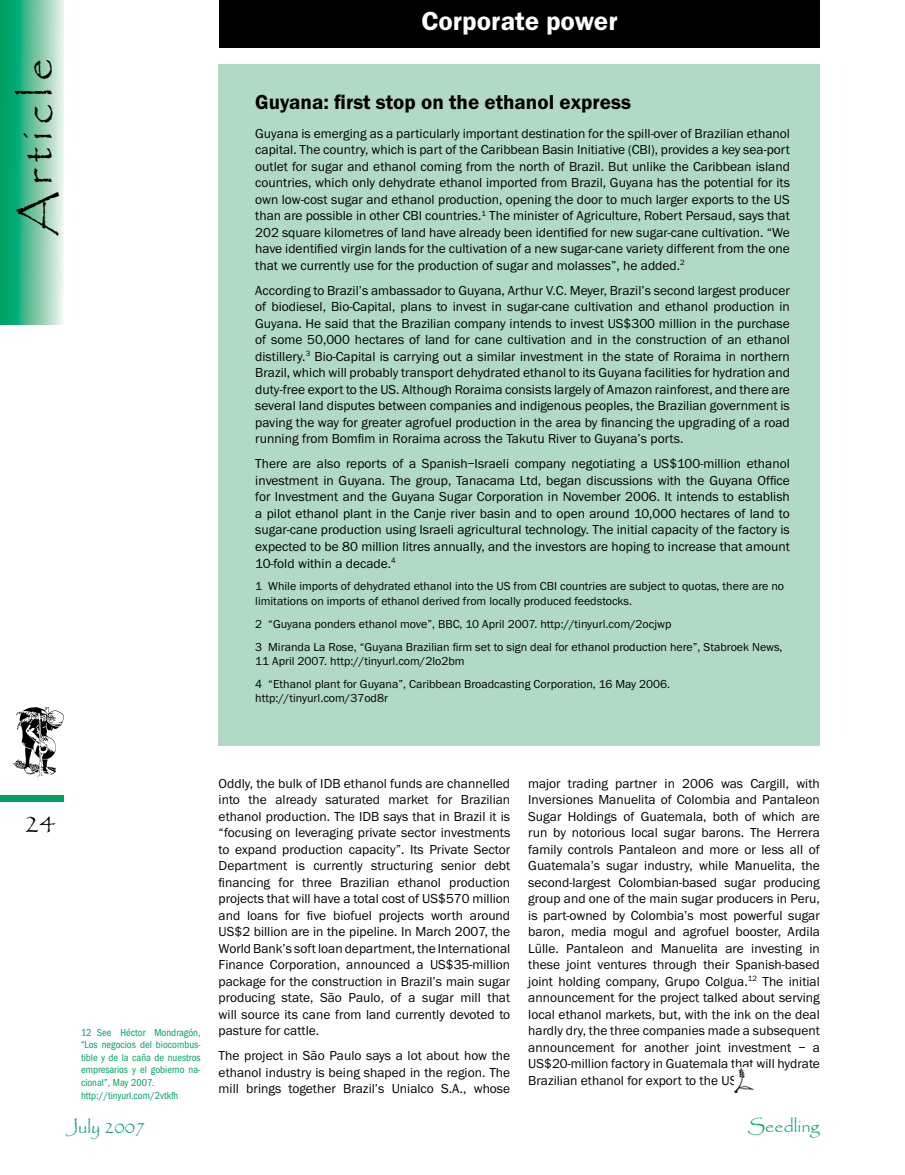
<style>
.page{position:relative;width:905px;height:1175px;background:#fff}
.page>*{position:absolute;margin:0;border:0;box-sizing:border-box;transform-origin:0 0}
.t1{font:45px "Papyrus";letter-spacing:.15em;color:#000}
.t2{font:600 27px "Franklin Got ITC";color:#fff}
.t3{font:27px "Papyrus";color:#000}
.t4{font:600 21px "Franklin Got ITC";color:#000}
.t5{font:18px "Papyrus";color:#00a160}
.t6{font:13.5px/16.5px "Franklin Got ITC";color:#000;text-align:justify}
.t7{font:12px/23px "Franklin Got ITC";color:#000}
.t8{font:10.5px/12.6px "Franklin Got Cd ITC";color:#00a160}
</style>
<div class="page">
<div style="left:0;top:795px;width:64px;height:6px;background:#00a160"></div>
<svg style="left:12px;top:707px;width:52px;height:69px"></svg>
<svg style="left:0;top:0;width:64px;height:324px;background:#62c39e"></svg>
<div style="left:219px;top:64px;width:600px;height:682px;background:#b0dac6"></div>
<img style="left:734px;top:1067px;width:20px;height:25px">
<div style="left:219px;top:0;width:600px;height:47px;background:#000"></div>
<h1 class="t1" style="left:10px;top:236px;width:179px;rotate:-90deg">Article</h1>
<h2 class="t2" style="left:421px;top:5px;width:198px">Corporate power</h2>
<h3 class="t4" style="left:255px;top:90px;width:377px">Guyana: first stop on the ethanol express</h3>
<p class="t6" style="left:255px;top:125px;width:536px">Guyana is emerging as a particularly important destination for the spill-over of Brazilian ethanol capital. The country, which is part of the Caribbean Basin Initiative (CBI), provides a key sea-port outlet for sugar and ethanol coming from the north of Brazil. But unlike the Caribbean island countries, which only dehydrate ethanol imported from Brazil, Guyana has the potential for its own low-cost sugar and ethanol production, opening the door to much larger exports to the US than are possible in other CBI countries.<sup>1</sup> The minister of Agriculture, Robert Persaud, says that 202 square kilometres of land have already been identified for new sugar-cane cultivation. “We have identified virgin lands for the cultivation of a new sugar-cane variety different from the one that we currently use for the production of sugar and molasses”, he added.<sup>2</sup></p>
<p class="t6" style="left:255px;top:282px;width:536px">According to Brazil’s ambassador to Guyana, Arthur V.C. Meyer, Brazil’s second largest producer of biodiesel, Bio-Capital, plans to invest in sugar-cane cultivation and ethanol production in Guyana. He said that the Brazilian company intends to invest US$300 million in the purchase of some 50,000 hectares of land for cane cultivation and in the construction of an ethanol distillery.<sup>3</sup> Bio-Capital is carrying out a similar investment in the state of Roraima in northern Brazil, which will probably transport dehydrated ethanol to its Guyana facilities for hydration and duty-free export to the US. Although Roraima consists largely of Amazon rainforest, and there are several land disputes between companies and indigenous peoples, the Brazilian government is paving the way for greater agrofuel production in the area by financing the upgrading of a road running from Bomfim in Roraima across the Takutu River to Guyana’s ports.</p>
<p class="t6" style="left:255px;top:456px;width:536px">There are also reports of a Spanish–Israeli company negotiating a US$100-million ethanol investment in Guyana. The group, Tanacama Ltd, began discussions with the Guyana Office for Investment and the Guyana Sugar Corporation in November 2006. It intends to establish a pilot ethanol plant in the Canje river basin and to open around 10,000 hectares of land to sugar-cane production using Israeli agricultural technology. The initial capacity of the factory is expected to be 80 million litres annually, and the investors are hoping to increase that amount 10-fold within a decade.<sup>4</sup></p>
<p class="t7" style="left:255px;top:579px;width:530px;line-height:14.4px">1 While imports of dehydrated ethanol into the US from CBI countries are subject to quotas, there are no limitations on imports of ethanol derived from locally produced feedstocks.</p>
<p class="t7" style="left:255px;top:612px;width:529px">2 “Guyana ponders ethanol move”, BBC, 10 April 2007. http://tinyurl.com/2ocjwp<br>3 Miranda La Rose, “Guyana Brazilian firm set to sign deal for ethanol production here”, Stabroek News,</p>
<p class="t7" style="left:255px;top:650px;width:416px">11 April 2007. http://tinyurl.com/2lo2bm<br>4 “Ethanol plant for Guyana”, Caribbean Broadcasting Corporation, 16 May 2006.</p>
<p class="t7" style="left:255px;top:687px;width:134px">http://tinyurl.com/37od8r</p>
<h2 class="t3" style="left:24px;top:807px;width:32px">24</h2>
<p class="t8" style="left:81px;top:1025px;width:121px">12 See Héctor Mondragón, “Los negocios del biocombus&shy;tible y de la caña de nuestros empresarios y el gobierno na&shy;cional”, May 2007. http://tinyurl.com/2vtkfh</p>
<p class="t6" style="left:219px;top:775px;width:293px">Oddly, the bulk of IDB ethanol funds are channelled into the already saturated market for Brazilian ethanol production. The IDB says that in Brazil it is “focusing on leveraging private sector investments to expand production capacity”. Its Private Sector Department is currently structuring senior debt financing for three Brazilian ethanol production projects that will have a total cost of US$570 million and loans for five biofuel projects worth around US$2 billion are in the pipeline. In March 2007, the World Bank’s soft loan department, the International Finance Corporation, announced a US$35-million package for the construction in Brazil’s main sugar producing state, São Paulo, of a sugar mill that will source its cane from land currently devoted to pasture for cattle.</p>
<p class="t6" style="left:219px;top:1047px;width:293px">The project in São Paulo says a lot about how the ethanol industry is being shaped in the region. The mill brings together Brazil’s Unialco S.A., whose</p>
<p class="t6" style="left:528px;top:775px;width:293px">major trading partner in 2006 was Cargill, with Inversiones Manuelita of Colombia and Pantaleon Sugar Holdings of Guatemala, both of which are run by notorious local sugar barons. The Herrera family controls Pantaleon and more or less all of Guatemala’s sugar industry, while Manuelita, the second-largest Colombian-based sugar producing group and one of the main sugar producers in Peru, is part-owned by Colombia’s most powerful sugar baron, media mogul and agrofuel booster, Ardila Lülle. Pantaleon and Manuelita are investing in these joint ventures through their Spanish-based joint holding company, Grupo Colgua.<sup>12</sup> The initial announcement for the project talked about serving local ethanol markets, but, with the ink on the deal hardly dry, the three companies made a subsequent announcement for another joint investment – a US$20-million factory in Guatemala that will hydrate Brazilian ethanol for export to the US.</p>
<h3 class="t5" style="left:66px;top:1116px;width:81px">July 2007</h3>
<h3 class="t5" style="left:748px;top:1115px;width:73px">Seedling</h3>
</div>
